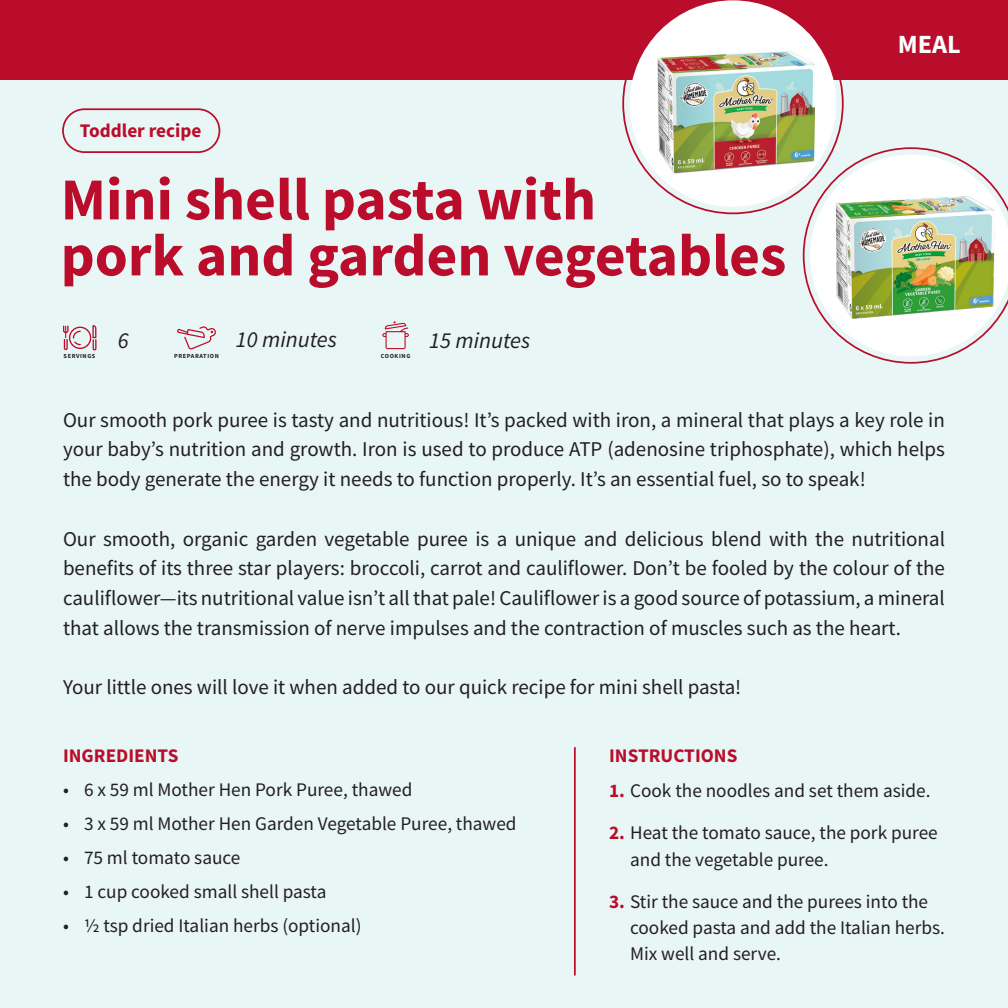
<style>
.page{position:relative;width:1008px;height:1008px;background:#e9f6f6}
.page>*{position:absolute;margin:0;border:0;box-sizing:border-box;transform-origin:0 0}
.t1{font:700 59.5px/56px "Source Sans Pro";color:#ba0d2b}
.t2{font:700 26.25px "Source Sans Pro";color:#fff}
.t3{font:italic 22.75px "Source Sans Pro";color:#231f20}
.t4{font:21px/29.8px "Source Sans Pro";color:#231f20;text-align:justify}
.t5{font:19.25px/26.2px "Source Sans Pro";color:#231f20}
.t6{font:700 19.25px "Source Sans Pro";color:#ba0d2b}
.t7{font:700 6.3px "Source Sans Pro";letter-spacing:.1em;color:#231f20}
.s1{font-weight:700;color:#ba0d2b}
</style>
<div class="page">
<div style="left:62px;top:108px;width:158px;height:45px;border:2px solid #ba0d2b;border-radius:21px"></div>
<svg style="left:382px;top:321px;width:27px;height:28px"></svg>
<svg style="left:63px;top:325px;width:34px;height:25px"></svg>
<svg style="left:177px;top:326px;width:39px;height:24px"></svg>
<div style="left:0;top:0;width:1008px;height:79px;background:#ba0d2b"></div>
<svg style="left:622px;top:1px;width:222px;height:213px"></svg>
<svg style="left:803px;top:147px;width:148px;height:217px"></svg>
<div style="left:630px;top:0;width:206px;height:207px;background:#fff;border-radius:50%"></div>
<img style="left:658px;top:33px;width:157px;height:157px">
<svg style="left:810px;top:155px;width:198px;height:201px"></svg>
<img style="left:836px;top:179px;width:159px;height:159px">
<hr style="left:574px;top:747px;width:2px;height:228px;background:#ba0d2b">
<p class="t6" style="left:80px;top:118px;width:123px">Toddler recipe</p>
<p class="t1" style="left:61px;top:171px;width:727px">Mini shell pasta with<br>pork and garden vegetables</p>
<p class="t3" style="left:118px;top:326px;width:12px">6</p>
<p class="t3" style="left:236px;top:325px;width:103px">10 minutes</p>
<p class="t3" style="left:429px;top:326px;width:103px">15 minutes</p>
<p class="t7" style="left:64px;top:351px;width:33px">SERVINGS</p>
<p class="t7" style="left:174px;top:351px;width:46px">PREPARATION</p>
<p class="t7" style="left:381px;top:351px;width:31px">COOKING</p>
<p class="t2" style="left:898px;top:26px;width:65px">MEAL</p>
<p class="t4" style="left:63px;top:405px;width:883px">Our smooth pork puree is tasty and nutritious! It’s packed with iron, a mineral that plays a key role in your baby’s nutrition and growth. Iron is used to produce ATP (adenosine triphosphate), which helps the body generate the energy it needs to function properly. It’s an essential fuel, so to speak!</p>
<p class="t4" style="left:63px;top:524px;width:884px">Our smooth, organic garden vegetable puree is a unique and delicious blend with the nutritional benefits of its three star players: broccoli, carrot and cauliflower. Don’t be fooled by the colour of the cauliflower—its nutritional value isn’t all that pale! Cauliflower is a good source of potassium, a mineral that allows the transmission of nerve impulses and the contraction of muscles such as the heart.</p>
<p class="t4" style="left:63px;top:672px;width:680px">Your little ones will love it when added to our quick recipe for mini shell pasta!</p>
<p class="t6" style="left:63px;top:742px;width:117px">INGREDIENTS</p>
<p class="t5" style="left:63px;top:776px;width:351px">• 6 x 59 ml Mother Hen Pork Puree, thawed</p>
<p class="t5" style="left:63px;top:810px;width:455px">• 3 x 59 ml Mother Hen Garden Vegetable Puree, thawed</p>
<p class="t5" style="left:63px;top:844px;width:179px">• 75 ml tomato sauce</p>
<p class="t5" style="left:63px;top:878px;width:265px">• 1 cup cooked small shell pasta</p>
<p class="t5" style="left:63px;top:913px;width:300px">• ½ tsp dried Italian herbs (optional)</p>
<p class="t6" style="left:609px;top:742px;width:130px">INSTRUCTIONS</p>
<p class="t5" style="left:609px;top:778px;width:323px"><span class="s1">1.</span> Cook the noodles and set them aside.</p>
<p class="t5" style="left:630px;top:820px;width:309px;text-indent:-21px"><span class="s1">2.</span> Heat the tomato sauce, the pork puree and the vegetable puree.</p>
<p class="t5" style="left:630px;top:888px;width:316px;text-indent:-21px"><span class="s1">3.</span> Stir the sauce and the purees into the cooked pasta and add the Italian herbs.<br>Mix well and serve.</p>
</div>
